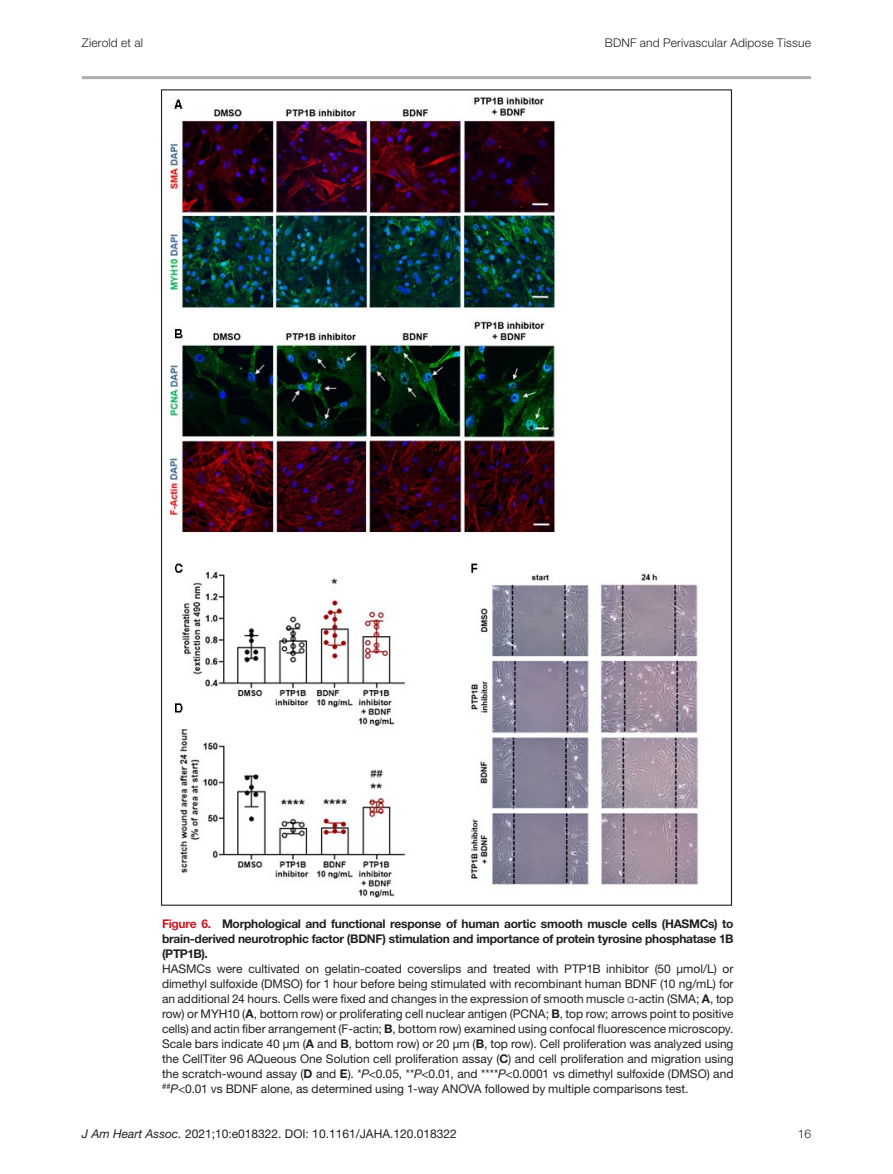
<style>
.page{position:relative;width:893px;height:1174px;background:#fff}
.page>*{position:absolute;margin:0;border:0;box-sizing:border-box;transform-origin:0 0}
.t1{font:12px/15px "Helvetica Neue LT Std";color:#231f20;text-align:justify}
.t2{font:700 12px/15px "Helvetica Neue LT Std";letter-spacing:-.025em;color:#231f20;text-align:justify}
.t3{font:300 12px "Helvetica Neue LT Std";letter-spacing:.015em;color:#231f20}
.s1{color:#cd151d}
.s2{font-family:"Noto Sans";font-weight:300}
.s3{font-weight:700}
.s4{font-style:italic}
</style>
<div class="page">
<img style="left:170px;top:98px;width:529px;height:799px">
<hr style="left:82px;top:76px;width:729px;height:3px;background:#aeafb3">
<p class="t3" style="left:82px;top:35px;width:63px">Zierold et al</p>
<p class="t3" style="left:605px;top:35px;width:208px">BDNF and Perivascular Adipose Tissue</p>
<p class="t2" style="left:162px;top:916px;width:573px"><span class="s1">Figure 6.</span> Morphological and functional response of human aortic smooth muscle cells (HASMCs) to brain-derived neurotrophic factor (BDNF) stimulation and importance of protein tyrosine phosphatase 1B (PTP1B).</p>
<p class="t1" style="left:162px;top:961px;width:573px">HASMCs were cultivated on gelatin-coated coverslips and treated with PTP1B inhibitor (50 µmol/L) or dimethyl sulfoxide (DMSO) for 1 hour before being stimulated with recombinant human BDNF (10 ng/mL) for an additional 24 hours. Cells were fixed and changes in the expression of smooth muscle <span class="s2">α</span>-actin (SMA; <span class="s3">A</span>, top row) or MYH10 (<span class="s3">A</span>, bottom row) or proliferating cell nuclear antigen (PCNA; <span class="s3">B</span>, top row; arrows point to positive cells) and actin fiber arrangement (F-actin; <span class="s3">B</span>, bottom row) examined using confocal fluorescence microscopy.<br>Scale bars indicate 40 µm (<span class="s3">A</span> and <span class="s3">B</span>, bottom row) or 20 µm (<span class="s3">B</span>, top row). Cell proliferation was analyzed using the CellTiter 96 AQueous One Solution cell proliferation assay (<span class="s3">C</span>) and cell proliferation and migration using the scratch-wound assay (<span class="s3">D</span> and <span class="s3">E</span>). *<span class="s4">P</span>&lt;0.05, **<span class="s4">P</span>&lt;0.01, and ****<span class="s4">P</span>&lt;0.0001 vs dimethyl sulfoxide (DMSO) and <sup>##</sup><span class="s4">P</span>&lt;0.01 vs BDNF alone, as determined using 1-way ANOVA followed by multiple comparisons test.</p>
<p class="t1" style="left:82px;top:1126px;width:376px"><span class="s4">J Am Heart Assoc.</span> 2021;10:e018322. DOI: 10.1161/JAHA.120.018322</p>
<p class="t3" style="left:798px;top:1126px;width:15px">16</p>
</div>
